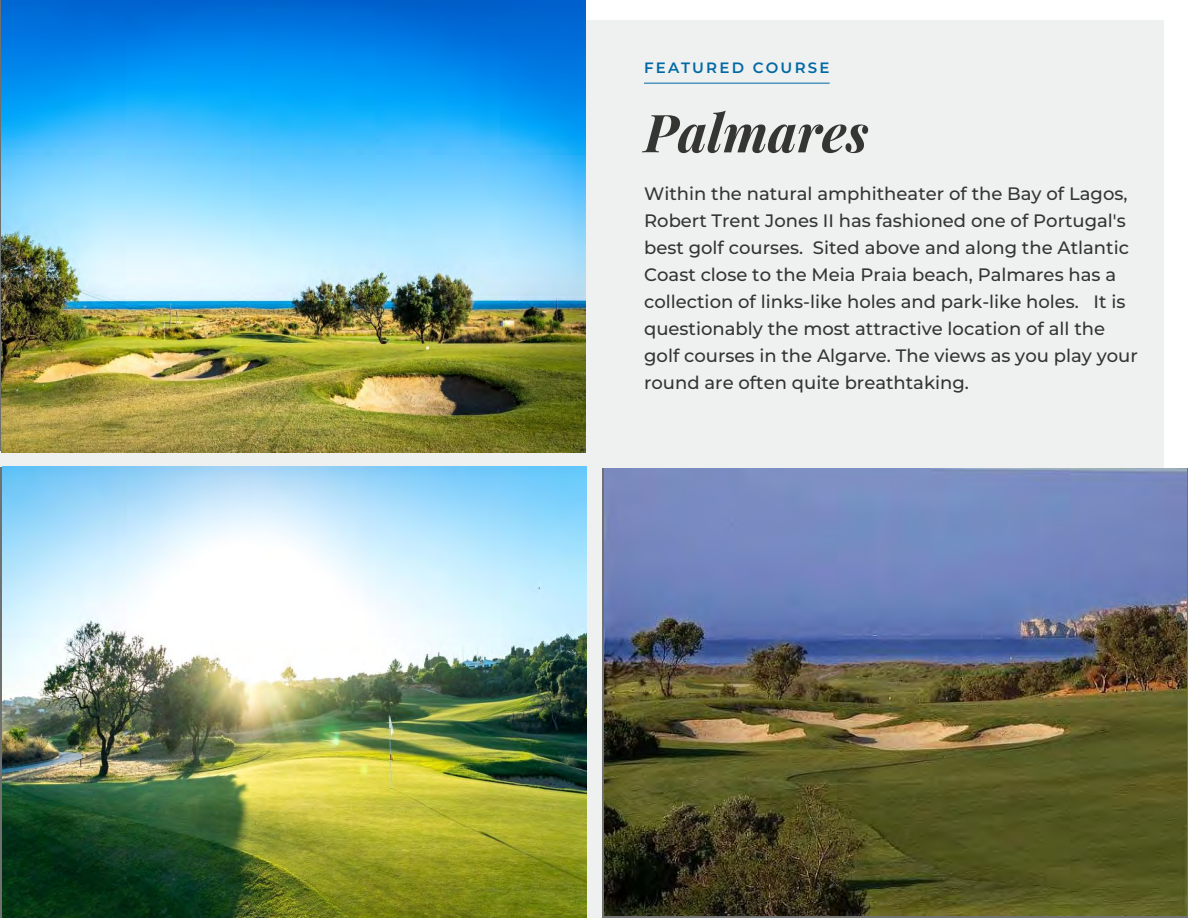
<style>
.page{position:relative;width:1188px;height:918px;background:#fff}
.page>*{position:absolute;margin:0;border:0;box-sizing:border-box;transform-origin:0 0}
.t1{font:italic 700 52.5px "Playfair Display";color:#353534}
.t2{font:500 18px/27px "Montserrat";color:#353534}
.t3{font:600 15px "Montserrat";letter-spacing:.15em;color:#0069a5}
</style>
<div class="page">
<div style="left:0;top:20px;width:1164px;height:898px;background:#eff0f0"></div>
<hr style="left:644px;top:83px;width:186px;height:1px;background:#0069a5">
<img style="left:1px;top:0;width:585px;height:452px">
<img style="left:604px;top:468px;width:582px;height:447px">
<img style="left:3px;top:466px;width:583px;height:452px">
<p class="t3" style="left:644px;top:57px;width:187px">FEATURED COURSE</p>
<h1 class="t1" style="left:644px;top:90px;width:226px">Palmares</h1>
<p class="t2" style="left:644px;top:179px;width:495px">Within the natural amphitheater of the Bay of Lagos, Robert Trent Jones II has fashioned one of Portugal's best golf courses. Sited above and along the Atlantic Coast close to the Meia Praia beach, Palmares has a collection of links-like holes and park-like holes. It is questionably the most attractive location of all the golf courses in the Algarve. The views as you play your round are often quite breathtaking.</p>
</div>
